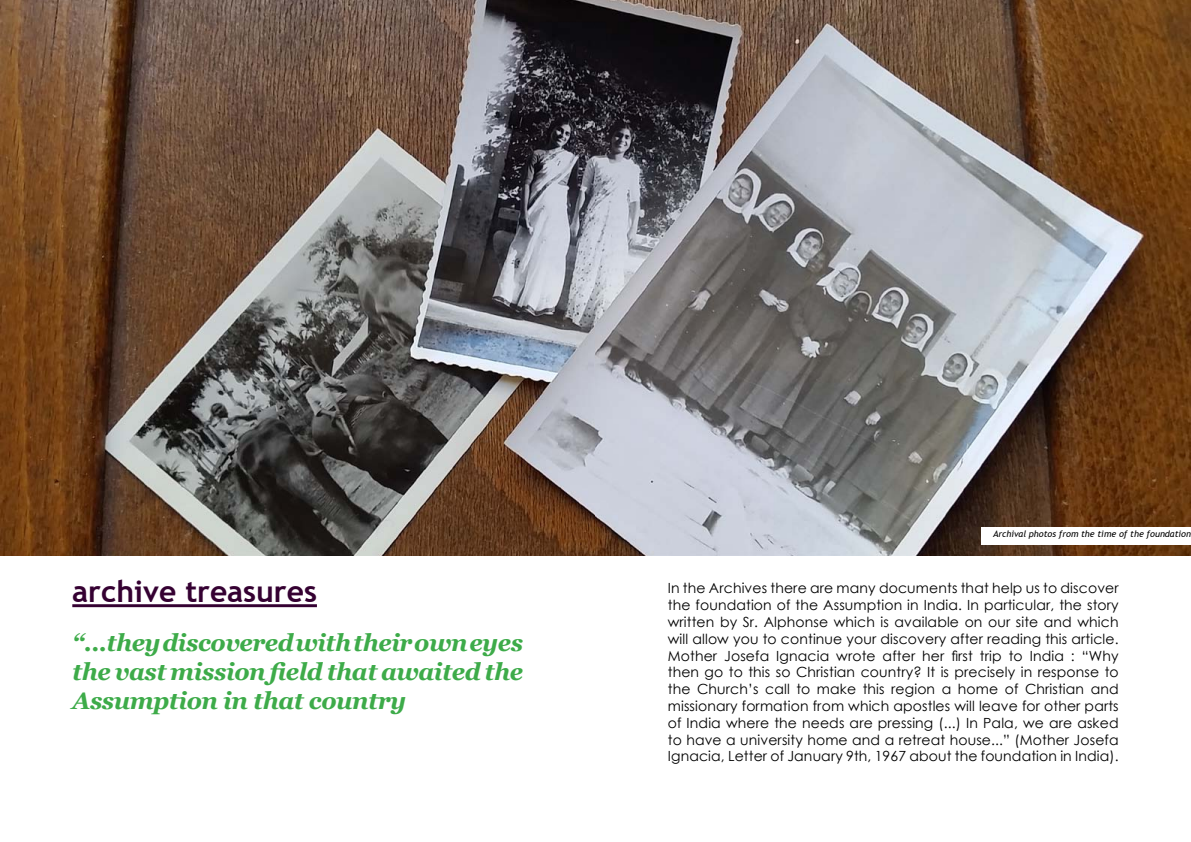
<style>
.page{position:relative;width:1191px;height:842px;background:#fff}
.page>*{position:absolute;margin:0;border:0;box-sizing:border-box;transform-origin:0 0}
.t1{font:700 30px "Trebuchet MS";color:#350132}
.t2{font:italic 700 24px/28.8px "Georgia";letter-spacing:-.02em;color:#3dab49;text-align:justify}
.t3{font:14px/16.8px "Century Gothic";letter-spacing:.01em;color:#000;text-align:justify}
.t4{font:italic 9px "Trebuchet MS";color:#000}
</style>
<div class="page">
<img style="left:0;top:0;width:1191px;height:556px">
<hr style="left:72px;top:604px;width:245px;height:3px;background:#350132">
<div style="left:981px;top:527px;width:210px;height:17px;background:#fff"></div>
<h1 class="t1" style="left:72px;top:572px;width:246px">archive treasures</h1>
<h2 class="t2" style="left:72px;top:628px;width:452px">“...they discovered with their own eyes the vast mission field that awaited the Assumption in that country</h2>
<p class="t4" style="left:993px;top:528px;width:199px">Archival photos from the time of the foundation</p>
<p class="t3" style="left:668px;top:580px;width:452px">In the Archives there are many documents that help us to discover the foundation of the Assumption in India. In particular, the story written by Sr. Alphonse which is available on our site and which will allow you to continue your discovery after reading this article.<br>Mother Josefa Ignacia wrote after her first trip to India : “Why then go to this so Christian country? It is precisely in response to the Church’s call to make this region a home of Christian and missionary formation from which apostles will leave for other parts of India where the needs are pressing (...) In Pala, we are asked to have a university home and a retreat house...” (Mother Josefa Ignacia, Letter of January 9th, 1967 about the foundation in India).</p>
</div>
